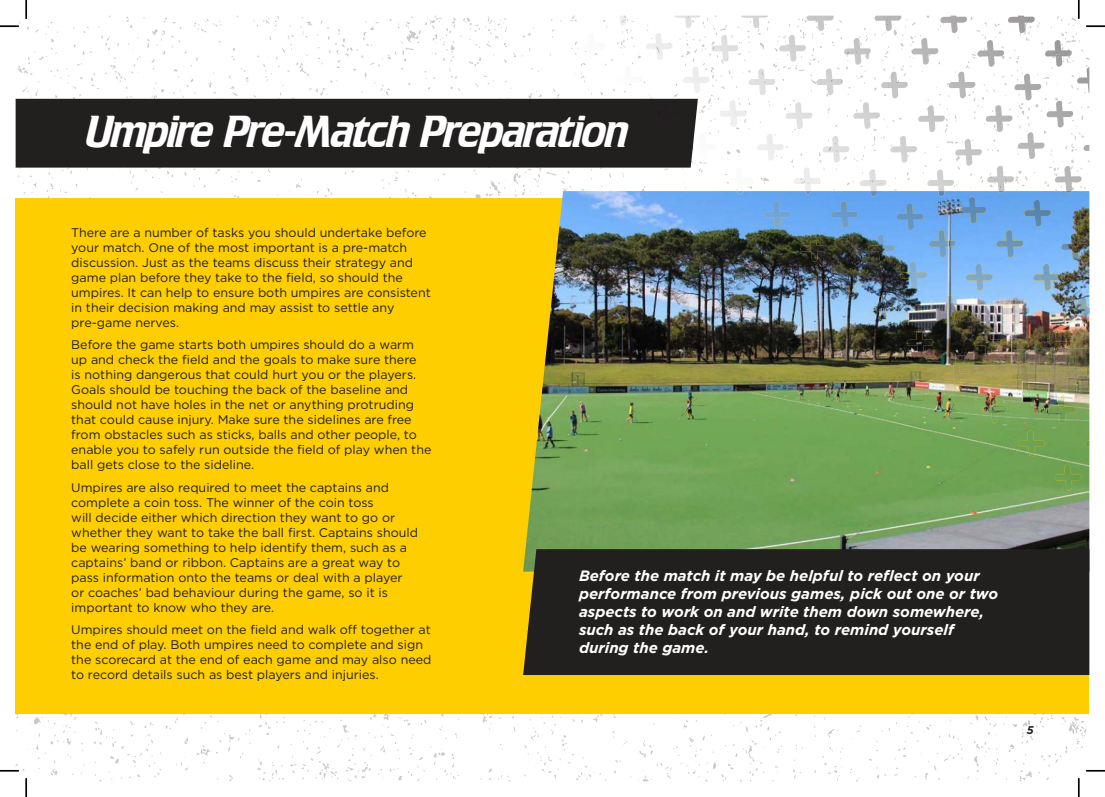
<style>
.page{position:relative;width:1105px;height:797px;background:#fff}
.page>*{position:absolute;margin:0;border:0;box-sizing:border-box;transform-origin:0 0}
.t1{font:41.75px "Crillee";color:#fff}
.t2{font:italic 700 15px/18px "Gotham";color:#fff}
.t3{font:12.5px/15px "Gotham";color:#221f1f}
.t4{font:italic 700 11.25px "Gotham";color:#221f1f}
</style>
<div class="page">
<svg style="left:18px;top:16px;width:1065px;height:35px"></svg>
<svg style="left:17px;top:51px;width:1072px;height:53px"></svg>
<svg style="left:16px;top:713px;width:1072px;height:41px"></svg>
<div style="left:16px;top:198px;width:1073px;height:515px;background:#fece01"></div>
<div style="left:16px;top:99px;width:682px;height:69px;background:#221f1f"></div>
<img style="left:523px;top:191px;width:566px;height:358px">
<div style="left:523px;top:549px;width:566px;height:126px;background:#221f1f"></div>
<img style="left:986px;top:105px;width:26px;height:27px">
<svg style="left:996px;top:106px;width:5px;height:13px"></svg>
<img style="left:875px;top:16px;width:26px;height:15px">
<svg style="left:885px;top:18px;width:6px;height:7px"></svg>
<img style="left:949px;top:72px;width:26px;height:26px">
<img style="left:912px;top:38px;width:26px;height:27px">
<img style="left:912px;top:50px;width:19px;height:4px">
<img style="left:955px;top:139px;width:27px;height:27px">
<img style="left:844px;top:38px;width:27px;height:27px">
<img style="left:847px;top:51px;width:22px;height:3px">
<img style="left:918px;top:105px;width:27px;height:27px">
<svg style="left:928px;top:109px;width:5px;height:9px"></svg>
<img style="left:807px;top:16px;width:27px;height:15px">
<svg style="left:807px;top:17px;width:11px;height:4px"></svg>
<img style="left:881px;top:72px;width:27px;height:26px">
<img style="left:887px;top:82px;width:15px;height:6px">
<img style="left:1045px;top:40px;width:27px;height:27px">
<img style="left:1055px;top:49px;width:17px;height:11px">
<img style="left:1008px;top:16px;width:27px;height:17px">
<img style="left:1020px;top:17px;width:12px;height:16px">
<img style="left:1014px;top:74px;width:27px;height:26px">
<img style="left:977px;top:40px;width:27px;height:27px">
<svg style="left:977px;top:50px;width:8px;height:6px"></svg>
<img style="left:940px;top:16px;width:27px;height:17px">
<img style="left:947px;top:17px;width:20px;height:5px">
<img style="left:868px;top:235px;width:27px;height:26px">
<img style="left:646px;top:33px;width:27px;height:27px">
<img style="left:656px;top:43px;width:14px;height:10px">
<img style="left:831px;top:201px;width:27px;height:27px">
<img style="left:720px;top:100px;width:27px;height:27px">
<img style="left:721px;top:111px;width:25px;height:13px">
<img style="left:610px;top:16px;width:16px;height:10px">
<svg style="left:621px;top:16px;width:5px;height:7px"></svg>
<img style="left:800px;top:178px;width:19px;height:6px">
<svg style="left:805px;top:191px;width:6px;height:3px"></svg>
<img style="left:683px;top:67px;width:27px;height:26px">
<img style="left:837px;top:268px;width:27px;height:27px">
<img style="left:726px;top:174px;width:27px;height:15px">
<svg style="left:726px;top:182px;width:17px;height:12px"></svg>
<img style="left:615px;top:67px;width:27px;height:26px">
<img style="left:800px;top:235px;width:27px;height:26px">
<img style="left:692px;top:134px;width:6px;height:27px">
<svg style="left:689px;top:144px;width:4px;height:6px"></svg>
<img style="left:578px;top:33px;width:27px;height:27px">
<img style="left:763px;top:201px;width:27px;height:27px">
<img style="left:652px;top:100px;width:27px;height:27px">
<svg style="left:658px;top:111px;width:3px;height:4px"></svg>
<img style="left:543px;top:16px;width:15px;height:10px">
<img style="left:927px;top:169px;width:27px;height:22px">
<svg style="left:938px;top:191px;width:7px;height:5px"></svg>
<img style="left:816px;top:69px;width:27px;height:26px">
<img style="left:816px;top:80px;width:26px;height:10px">
<img style="left:890px;top:136px;width:27px;height:27px">
<img style="left:779px;top:35px;width:27px;height:27px">
<svg style="left:788px;top:44px;width:7px;height:2px"></svg>
<img style="left:853px;top:102px;width:27px;height:27px">
<img style="left:759px;top:16px;width:9px;height:12px">
<img style="left:742px;top:16px;width:17px;height:12px">
<img style="left:897px;top:203px;width:26px;height:27px">
<img style="left:786px;top:102px;width:26px;height:27px">
<img style="left:674px;top:16px;width:27px;height:12px">
<img style="left:860px;top:172px;width:26px;height:19px">
<img style="left:868px;top:170px;width:14px;height:15px">
<svg style="left:871px;top:191px;width:6px;height:5px"></svg>
<img style="left:749px;top:69px;width:26px;height:26px">
<svg style="left:762px;top:72px;width:4px;height:11px"></svg>
<img style="left:823px;top:136px;width:26px;height:27px">
<svg style="left:829px;top:143px;width:10px;height:13px"></svg>
<img style="left:711px;top:35px;width:27px;height:27px">
<img style="left:713px;top:46px;width:15px;height:14px">
<img style="left:1055px;top:166px;width:27px;height:25px">
<img style="left:1065px;top:169px;width:12px;height:21px">
<img style="left:1018px;top:132px;width:27px;height:27px">
<img style="left:1061px;top:233px;width:27px;height:27px">
<img style="left:1024px;top:200px;width:27px;height:26px">
<img style="left:987px;top:166px;width:27px;height:25px">
<img style="left:990px;top:167px;width:17px;height:21px">
<img style="left:1077px;top:67px;width:12px;height:26px">
<svg style="left:1080px;top:69px;width:8px;height:9px"></svg>
<svg style="left:1083px;top:145px;width:6px;height:6px"></svg>
<img style="left:1046px;top:101px;width:27px;height:26px">
<svg style="left:1056px;top:101px;width:6px;height:10px"></svg>
<svg style="left:1085px;top:440px;width:5px;height:7px"></svg>
<img style="left:974px;top:329px;width:27px;height:27px">
<img style="left:1048px;top:396px;width:27px;height:27px">
<img style="left:937px;top:295px;width:27px;height:27px">
<img style="left:1011px;top:363px;width:27px;height:26px">
<img style="left:900px;top:262px;width:27px;height:26px">
<img style="left:1055px;top:464px;width:26px;height:26px">
<img style="left:944px;top:363px;width:26px;height:26px">
<img style="left:1018px;top:430px;width:26px;height:27px">
<img style="left:907px;top:329px;width:26px;height:27px">
<img style="left:981px;top:396px;width:26px;height:27px">
<img style="left:869px;top:295px;width:27px;height:27px">
<img style="left:1033px;top:264px;width:27px;height:27px">
<img style="left:996px;top:230px;width:27px;height:27px">
<img style="left:1070px;top:297px;width:19px;height:27px">
<img style="left:959px;top:197px;width:27px;height:26px">
<img style="left:1003px;top:298px;width:27px;height:26px">
<svg style="left:1089px;top:365px;width:1px;height:26px"></svg>
<img style="left:1077px;top:365px;width:12px;height:26px">
<img style="left:966px;top:264px;width:27px;height:27px">
<img style="left:1040px;top:331px;width:27px;height:27px">
<img style="left:929px;top:230px;width:27px;height:27px">
<svg style="left:0;top:25px;width:19px;height:2px"></svg>
<svg style="left:1086px;top:25px;width:19px;height:2px"></svg>
<svg style="left:1086px;top:770px;width:19px;height:1px"></svg>
<svg style="left:25px;top:0;width:2px;height:19px"></svg>
<svg style="left:0;top:754px;width:1062px;height:43px"></svg>
<svg style="left:1078px;top:0;width:1px;height:19px"></svg>
<svg style="left:1078px;top:778px;width:1px;height:19px"></svg>
<h1 class="t1" style="left:87px;top:114px;width:542px">Umpire Pre-Match Preparation</h1>
<p class="t3" style="left:71px;top:226px;width:361px">There are a number of tasks you should undertake before your match. One of the most important is a pre-match discussion. Just as the teams discuss their strategy and game plan before they take to the field, so should the umpires. It can help to ensure both umpires are consistent in their decision making and may assist to settle any pre-game nerves.</p>
<p class="t3" style="left:71px;top:338px;width:362px">Before the game starts both umpires should do a warm up and check the field and the goals to make sure there<br>is nothing dangerous that could hurt you or the players.<br>Goals should be touching the back of the baseline and should not have holes in the net or anything protruding that could cause injury. Make sure the sidelines are free from obstacles such as sticks, balls and other people, to enable you to safely run outside the field of play when the ball gets close to the sideline.</p>
<p class="t3" style="left:71px;top:480px;width:348px">Umpires are also required to meet the captains and complete a coin toss. The winner of the coin toss<br>will decide either which direction they want to go or whether they want to take the ball first. Captains should be wearing something to help identify them, such as a captains’ band or ribbon. Captains are a great way to pass information onto the teams or deal with a player or coaches’ bad behaviour during the game, so it is important to know who they are.</p>
<p class="t3" style="left:71px;top:622px;width:362px">Umpires should meet on the field and walk off together at the end of play. Both umpires need to complete and sign the scorecard at the end of each game and may also need to record details such as best players and injuries.</p>
<p class="t2" style="left:579px;top:567px;width:421px">Before the match it may be helpful to reflect on your performance from previous games, pick out one or two aspects to work on and write them down somewhere, such as the back of your hand, to remind yourself during the game.</p>
<p class="t4" style="left:1027px;top:724px;width:9px">5</p>
</div>
